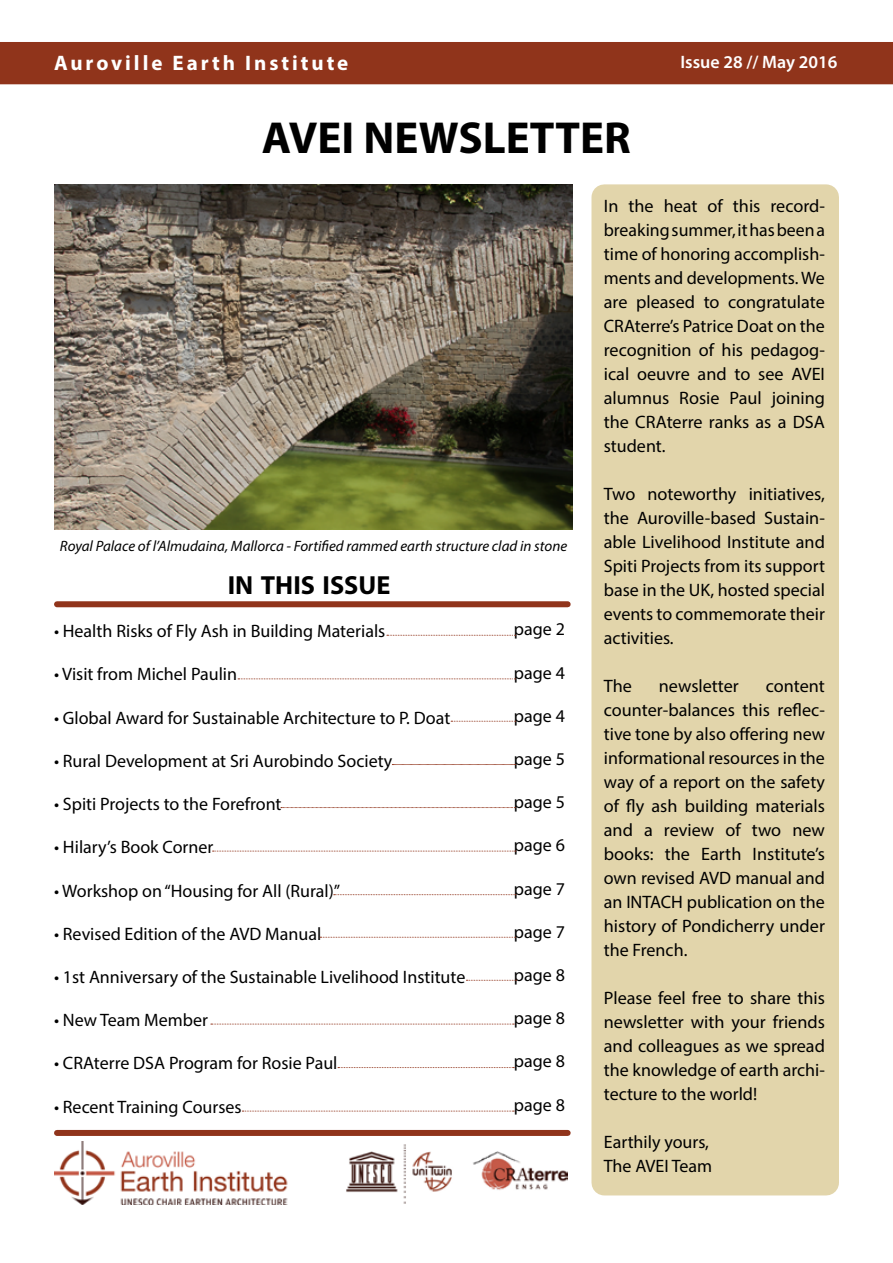
<style>
.page{position:relative;width:893px;height:1263px;background:#fff}
.page>*{position:absolute;margin:0;border:0;box-sizing:border-box;transform-origin:0 0}
.t1{font:700 45px "Myriad Pro";color:#000}
.t2{font:700 26.25px "Myriad Pro";color:#000}
.t3{font:700 21px "Myriad Pro";letter-spacing:.14em;color:#fff}
.t4{font:18px/24px "Myriad Pro";color:#000;text-align:justify}
.t5{font:600 18px "Myriad Pro";color:#fff}
.t6{font:italic 15px "Myriad Pro";color:#000}
</style>
<div class="page">
<div style="left:57px;top:1130px;width:511px;height:6px;background:#90341b"></div>
<div style="left:57px;top:601px;width:511px;height:6px;background:#90341b"></div>
<div style="left:0;top:42px;width:893px;height:42px;background:#90341b"></div>
<div style="left:591px;top:184px;width:248px;height:1011px;background:#e2d5ab"></div>
<img style="left:54px;top:1141px;width:513px;height:64px">
<svg style="left:320px;top:937px;width:196px;height:1px"></svg>
<svg style="left:334px;top:894px;width:182px;height:1px"></svg>
<svg style="left:281px;top:807px;width:234px;height:1px"></svg>
<svg style="left:451px;top:721px;width:65px;height:1px"></svg>
<svg style="left:392px;top:764px;width:123px;height:1px"></svg>
<svg style="left:238px;top:678px;width:277px;height:1px"></svg>
<svg style="left:387px;top:635px;width:129px;height:1px"></svg>
<svg style="left:213px;top:851px;width:303px;height:1px"></svg>
<img style="left:54px;top:184px;width:518px;height:346px">
<svg style="left:466px;top:980px;width:51px;height:1px"></svg>
<svg style="left:211px;top:1024px;width:303px;height:1px"></svg>
<svg style="left:338px;top:1067px;width:176px;height:1px"></svg>
<svg style="left:242px;top:1111px;width:272px;height:1px"></svg>
<p class="t3" style="left:54px;top:49px;width:296px">Auroville Earth Institute</p>
<p class="t5" style="left:680px;top:50px;width:159px">Issue 28 // May 2016</p>
<h1 class="t1" style="left:262px;top:108px;width:370px">AVEI NEWSLETTER</h1>
<p class="t6" style="left:60px;top:537px;width:509px">Royal Palace of l’Almudaina, Mallorca - Fortified rammed earth structure clad in stone</p>
<h2 class="t2" style="left:228px;top:568px;width:164px">IN THIS ISSUE</h2>
<p class="t4" style="left:54px;top:619px;width:333px">• Health Risks of Fly Ash in Building Materials</p>
<p class="t4" style="left:54px;top:662px;width:185px">• Visit from Michel Paulin</p>
<p class="t4" style="left:54px;top:705px;width:398px">• Global Award for Sustainable Architecture to P. Doat</p>
<p class="t4" style="left:54px;top:748px;width:340px">• Rural Development at Sri Aurobindo Society</p>
<p class="t4" style="left:54px;top:792px;width:229px">• Spiti Projects to the Forefront</p>
<p class="t4" style="left:54px;top:835px;width:161px">• Hilary’s Book Corner</p>
<p class="t4" style="left:54px;top:878px;width:288px">• Workshop on “Housing for All (Rural)”</p>
<p class="t4" style="left:54px;top:921px;width:269px">• Revised Edition of the AVD Manual</p>
<p class="t4" style="left:54px;top:964px;width:413px">• 1st Anniversary of the Sustainable Livelihood Institute</p>
<p class="t4" style="left:54px;top:1008px;width:156px">• New Team Member</p>
<p class="t4" style="left:54px;top:1051px;width:285px">• CRAterre DSA Program for Rosie Paul</p>
<p class="t4" style="left:54px;top:1094px;width:189px">• Recent Training Courses</p>
<p class="t4" style="left:514px;top:617px;width:53px">page 2</p>
<p class="t4" style="left:514px;top:660px;width:53px">page 4</p>
<p class="t4" style="left:514px;top:703px;width:53px">page 4</p>
<p class="t4" style="left:514px;top:747px;width:53px">page 5</p>
<p class="t4" style="left:514px;top:790px;width:53px">page 5</p>
<p class="t4" style="left:514px;top:833px;width:53px">page 6</p>
<p class="t4" style="left:514px;top:876px;width:53px">page 7</p>
<p class="t4" style="left:514px;top:919px;width:53px">page 7</p>
<p class="t4" style="left:514px;top:963px;width:53px">page 8</p>
<p class="t4" style="left:514px;top:1006px;width:53px">page 8</p>
<p class="t4" style="left:514px;top:1049px;width:53px">page 8</p>
<p class="t4" style="left:514px;top:1092px;width:53px">page 8</p>
<p class="t4" style="left:604px;top:193px;width:223px">In the heat of this record&shy;breaking summer, it has been a time of honoring accomplish&shy;ments and developments. We are pleased to congratulate CRAterre’s Patrice Doat on the recognition of his pedagog&shy;ical oeuvre and to see AVEI alumnus Rosie Paul joining the CRAterre ranks as a DSA student.</p>
<p class="t4" style="left:604px;top:481px;width:223px">Two noteworthy initiatives, the Auroville-based Sustain&shy;able Livelihood Institute and Spiti Projects from its support base in the UK, hosted special events to commemorate their activities.</p>
<p class="t4" style="left:604px;top:673px;width:30px">The</p>
<p class="t4" style="left:659px;top:673px;width:82px">newsletter</p>
<p class="t4" style="left:604px;top:673px;width:223px;text-indent:162px">content counter-balances this reflec&shy;tive tone by also offering new informational resources in the way of a report on the safety of fly ash building materials and a review of two new books: the Earth Institute’s own revised AVD manual and an INTACH publication on the history of Pondicherry under the French.</p>
<p class="t4" style="left:604px;top:985px;width:223px">Please feel free to share this newsletter with your friends and colleagues as we spread the knowledge of earth archi&shy;tecture to the world!</p>
<p class="t4" style="left:604px;top:1129px;width:110px">Earthily yours,<br>The AVEI Team</p>
</div>
